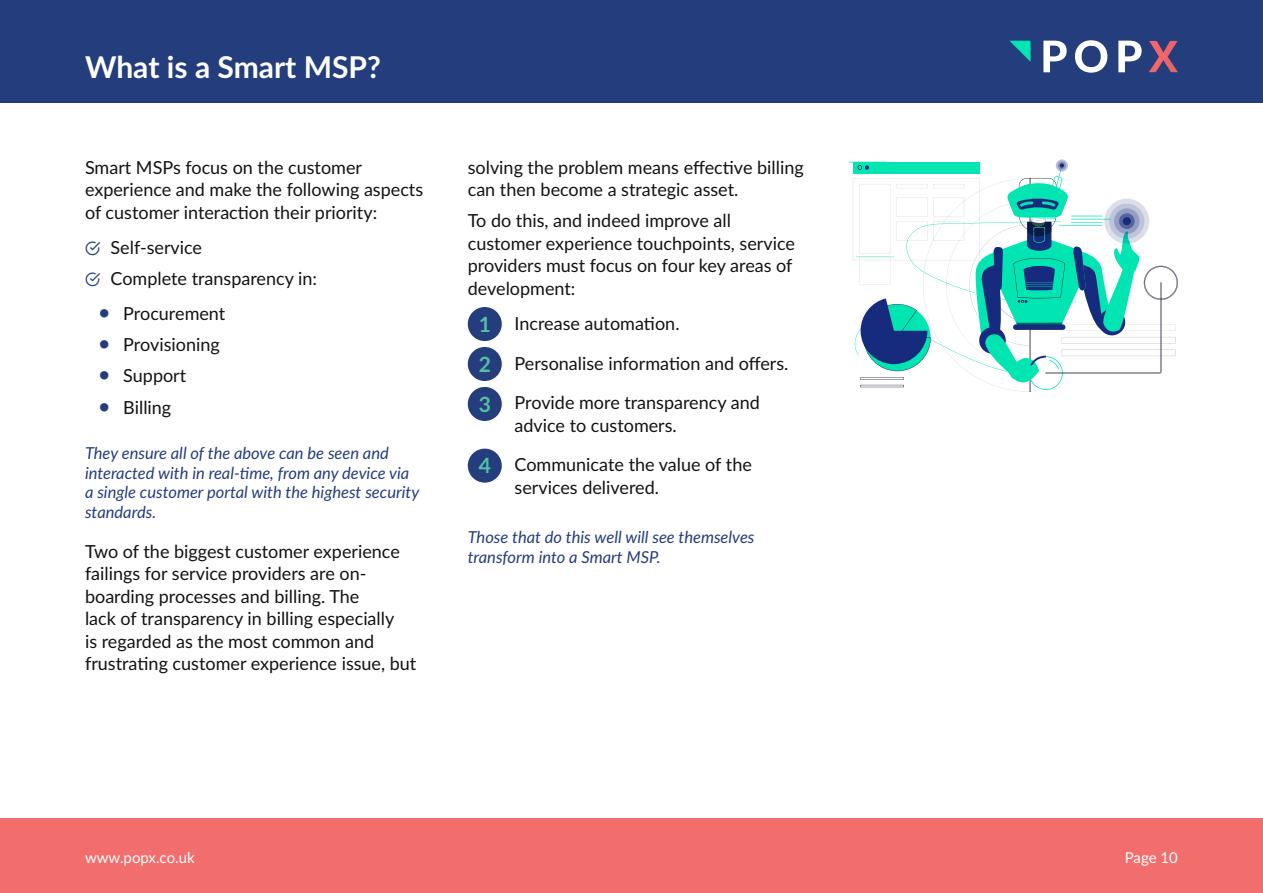
<style>
.page{position:relative;width:1263px;height:893px;background:#fff}
.page>*{position:absolute;margin:0;border:0;box-sizing:border-box;transform-origin:0 0}
.t1{font:700 30px "Lato";color:#fff}
.t2{font:700 21px "Lato";color:#54c0a3}
.p_body{font:18px/22.5px "Lato";color:#111314}
.p_Quote{font:italic 16.5px/19.8px "Lato";color:#243d7c}
.t3{font:15px "Lato";color:#fff}
.s1{font-family:"feather";font-size:15px;color:#2a4380}
.s2{font-size:22.5px;color:#243d7c}
.s3{font-size:15px;color:#54c0a3}
</style>
<div class="page">
<div style="left:0;top:0;width:1263px;height:102px;background:#243d7c"></div>
<div style="left:0;top:818px;width:1263px;height:75px;background:#f26e6c"></div>
<svg style="left:1043px;top:41px;width:24px;height:31px"></svg>
<svg style="left:1075px;top:40px;width:32px;height:33px"></svg>
<svg style="left:1118px;top:41px;width:24px;height:31px"></svg>
<svg style="left:1149px;top:41px;width:29px;height:31px"></svg>
<svg style="left:1010px;top:41px;width:20px;height:20px"></svg>
<div style="left:468px;top:307px;width:34px;height:34px;background:#243d7c;border-radius:50%"></div>
<div style="left:468px;top:347px;width:34px;height:34px;background:#243d7c;border-radius:50%"></div>
<div style="left:468px;top:387px;width:34px;height:34px;background:#243d7c;border-radius:50%"></div>
<div style="left:468px;top:449px;width:34px;height:34px;background:#243d7c;border-radius:50%"></div>
<div style="left:1056px;top:159px;width:12px;height:13px;background:#162b7e;border-radius:50%;opacity:.3"></div>
<div style="left:1058px;top:161px;width:8px;height:9px;background:#a5accc;border-radius:50%"></div>
<svg style="left:849px;top:162px;width:329px;height:230px"></svg>
<h1 class="t1" style="left:85px;top:45px;width:297px">What is a Smart MSP?</h1>
<p class="p_body" style="left:85px;top:155px;width:340px">Smart MSPs focus on the customer experience and make the following aspects of customer interaction their priority:</p>
<p class="p_body" style="left:85px;top:236px;width:119px"><span class="s1">%</span> Self-service</p>
<p class="p_body" style="left:85px;top:267px;width:233px"><span class="s1">%</span> Complete transparency in:</p>
<p class="p_body" style="left:98px;top:302px;width:129px"><span class="s2">•</span> Procurement</p>
<p class="p_body" style="left:98px;top:333px;width:123px"><span class="s2">•</span> Provisioning</p>
<p class="p_body" style="left:98px;top:364px;width:90px"><span class="s2">•</span> Support</p>
<p class="p_body" style="left:98px;top:395px;width:75px"><span class="s2">•</span> Billing</p>
<p class="p_Quote" style="left:85px;top:442px;width:336px">They ensure all of the above can be seen and interacted with in real-time, from any device via a single customer portal with the highest security standards.</p>
<p class="p_body" style="left:85px;top:539px;width:333px">Two of the biggest customer experience failings for service providers are on&shy;boarding processes and billing. The<br>lack of transparency in billing especially<br>is regarded as the most common and frustrating customer experience issue, but</p>
<p class="p_body" style="left:468px;top:155px;width:337px">solving the problem means effective billing can then become a strategic asset.</p>
<p class="p_body" style="left:468px;top:209px;width:329px">To do this, and indeed improve all customer experience touchpoints, service providers must focus on four key areas of development:</p>
<p class="p_body" style="left:489px;top:312px;width:192px"><span class="s3">1.</span> Increase automation.</p>
<p class="p_body" style="left:489px;top:351px;width:301px"><span class="s3">2.</span> Personalise information and offers.</p>
<p class="p_body" style="left:514px;top:391px;width:247px;text-indent:-26px"><span class="s3">3.</span> Provide more transparency and advice to customers.</p>
<p class="p_body" style="left:514px;top:453px;width:239px;text-indent:-26px"><span class="s3">4.</span> Communicate the value of the services delivered.</p>
<p class="p_Quote" style="left:468px;top:527px;width:288px">Those that do this well will see themselves transform into a Smart MSP.</p>
<p class="t2" style="left:479px;top:308px;width:14px">1</p>
<p class="t2" style="left:479px;top:348px;width:14px">2</p>
<p class="t2" style="left:479px;top:388px;width:14px">3</p>
<p class="t2" style="left:479px;top:450px;width:14px">4</p>
<p class="t3" style="left:85px;top:846px;width:111px">www.popx.co.uk</p>
<p class="t3" style="left:1125px;top:846px;width:55px">Page 10</p>
</div>
